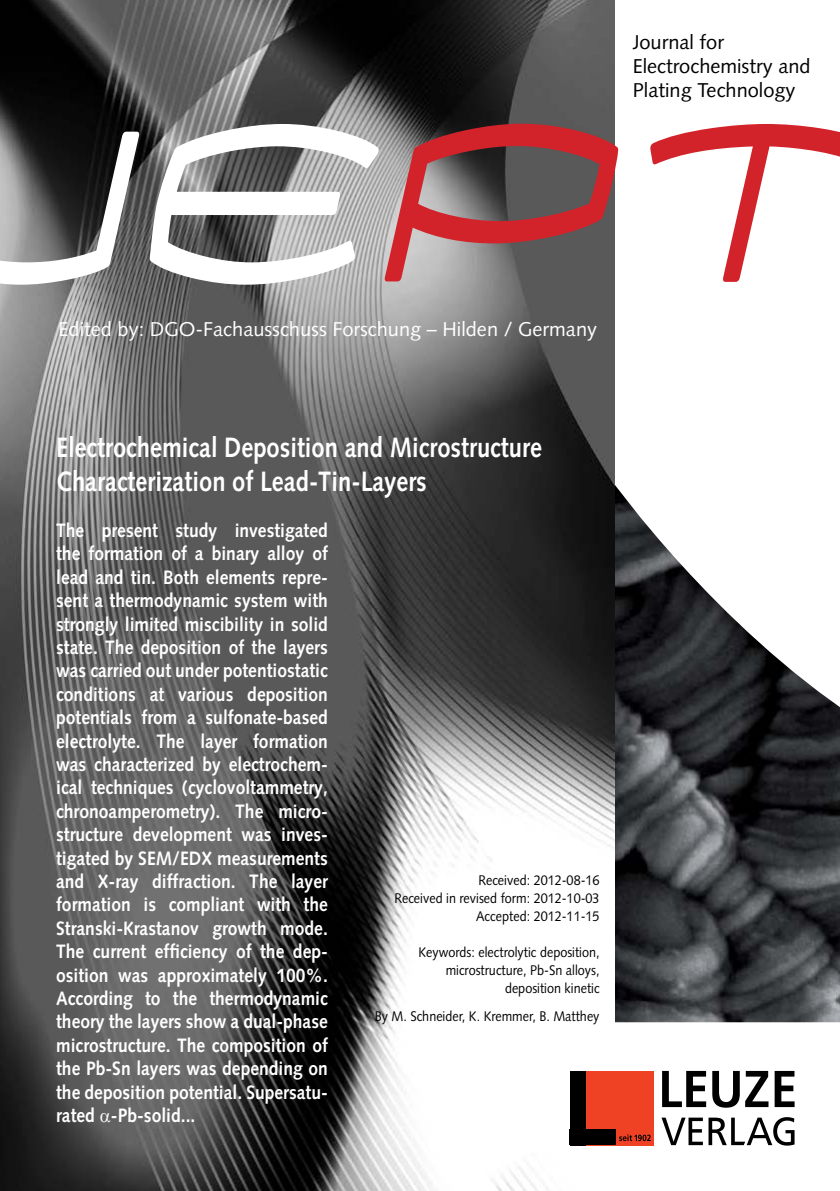
<style>
.page{position:relative;width:840px;height:1191px;background:#fff}
.page>*{position:absolute;margin:0;border:0;box-sizing:border-box;transform-origin:0 0}
.t1{font:700 28px/33.6px "Syntax";color:#fff;scale:.85 1}
.t2{font:20px "Syntax";color:#fff}
.t3{font:20px/24px "Syntax";color:#000}
.t4{font:700 19.4px/23.4px "Syntax";color:#fff;text-align:justify;scale:.9 1}
.t5{font:14px/18px "Syntax";color:#000;text-align:right;scale:.9 1}
</style>
<div class="page">
<img style="left:614px;top:482px;width:225px;height:540px">
<img style="left:0;top:0;width:614px;height:1191px">
<svg style="left:661px;top:1117px;width:133px;height:28px"></svg>
<svg style="left:662px;top:1071px;width:132px;height:36px"></svg>
<div style="left:569px;top:1071px;width:84px;height:74px;background:#ef4123"></div>
<svg style="left:619px;top:1134px;width:31px;height:7px"></svg>
<div style="left:569px;top:1071px;width:16px;height:74px;background:#000"></div>
<div style="left:569px;top:1129px;width:46px;height:16px;background:#000"></div>
<svg style="left:650px;top:124px;width:189px;height:158px"></svg>
<svg style="left:384px;top:124px;width:234px;height:157px;background:#905a5c"></svg>
<svg style="left:150px;top:124px;width:228px;height:161px"></svg>
<svg style="left:0;top:132px;width:139px;height:153px"></svg>
<svg style="left:100px;top:1113px;width:10px;height:9px"></svg>
<p class="t3" style="left:632px;top:30px;width:179px">Journal for<br>Electrochemistry and<br>Plating Technology</p>
<p class="t2" style="left:59px;top:317px;width:539px">Edited by: DGO-Fachausschuss Forschung – Hilden / Germany</p>
<h1 class="t1" style="left:56px;top:431px;width:572px">Electrochemical Deposition and Microstructure<br>Characterization of Lead-Tin-Layers</h1>
<p class="t4" style="left:56px;top:518px;width:303px">The present study investigated the formation of a binary alloy of lead and tin. Both elements repre&shy;sent a thermodynamic system with strongly limited miscibility in solid state. The deposition of the layers was carried out under potentiostatic conditions at various deposition potentials from a sulfonate-based electrolyte. The layer formation was characterized by electrochem&shy;ical techniques (cyclovoltammetry, chronoamperometry). The micro&shy;structure development was inves&shy;tigated by SEM/EDX measurements and X-ray diffraction. The layer formation is compliant with the Stranski-Krastanov growth mode.<br>The current efficiency of the dep&shy;osition was approximately 100%.<br>According to the thermodynamic theory the layers show a dual-phase microstructure. The composition of the Pb-Sn layers was depending on the deposition potential. Supersatu&shy;rated -Pb-solid...</p>
<p class="t5" style="left:394px;top:871px;width:229px">Received: 2012-08-16<br>Received in revised form: 2012-10-03<br>Accepted: 2012-11-15</p>
<p class="t5" style="left:418px;top:943px;width:203px">Keywords: electrolytic deposition, microstructure, Pb-Sn alloys, deposition kinetic</p>
<p class="t5" style="left:374px;top:1007px;width:251px">By M. Schneider, K. Kremmer, B. Matthey</p>
</div>
